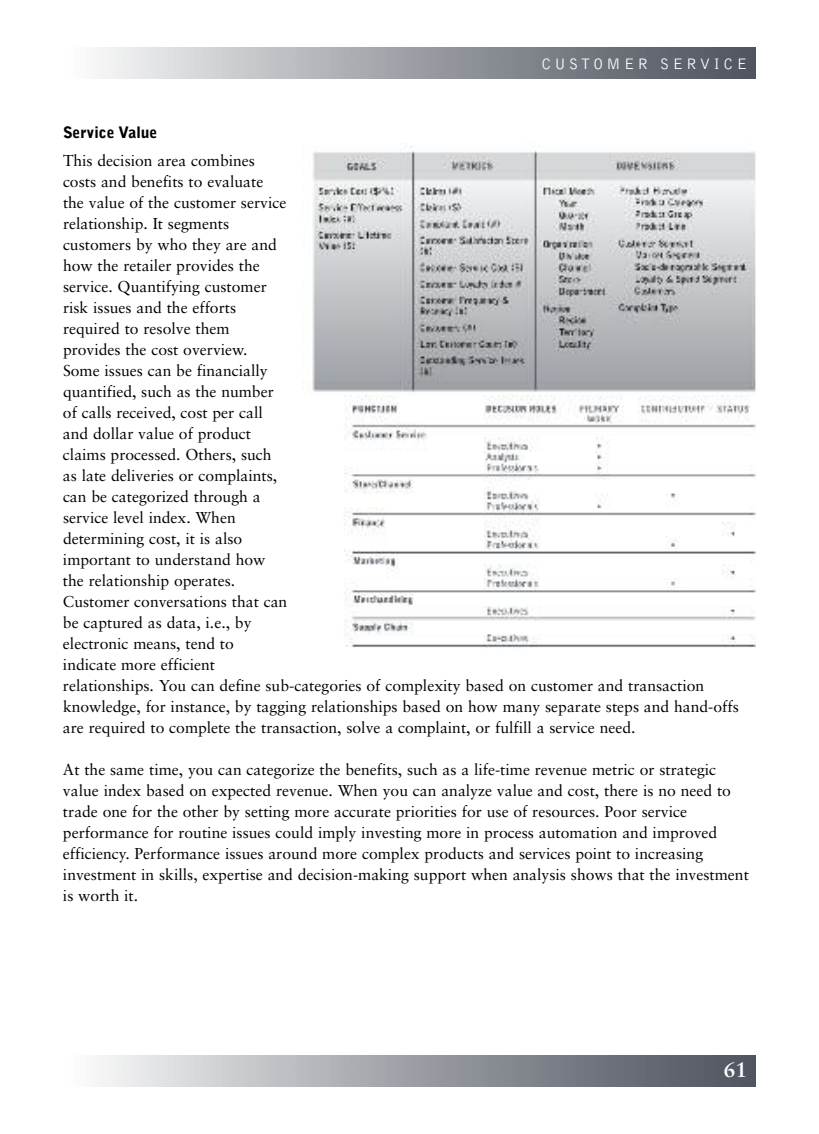
<style>
.page{position:relative;width:819px;height:1134px;background:#fff}
.page>*{position:absolute;margin:0;border:0;box-sizing:border-box;transform-origin:0 0}
.t1{font:700 21px "Sabon";color:#fff}
.t2{font:15.75px/21px "Sabon";color:#000}
.t3{font:300 15.75px "Bell Gothic";letter-spacing:.22em;color:#fff}
.t4{font:900 15.75px "Bell Gothic";color:#000}
</style>
<div class="page">
<img style="left:99px;top:47px;width:657px;height:32px">
<img style="left:99px;top:1055px;width:657px;height:32px">
<img style="left:302px;top:143px;width:454px;height:505px">
<p class="t3" style="left:541px;top:58px;width:207px">CUSTOMER SERVICE</p>
<p class="t4" style="left:63px;top:126px;width:96px">Service Value</p>
<p class="t2" style="left:63px;top:151px;width:677px">This decision area combines<br>costs and benefits to evaluate<br>the value of the customer service<br>relationship. It segments<br>customers by who they are and<br>how the retailer provides the<br>service. Quantifying customer<br>risk issues and the efforts<br>required to resolve them<br>provides the cost overview.<br>Some issues can be financially<br>quantified, such as the number<br>of calls received, cost per call<br>and dollar value of product<br>claims processed. Others, such<br>as late deliveries or complaints,<br>can be categorized through a<br>service level index. When<br>determining cost, it is also<br>important to understand how<br>the relationship operates.<br>Customer conversations that can<br>be captured as data, i.e., by<br>electronic means, tend to<br>indicate more efficient<br>relationships. You can define sub-categories of complexity based on customer and transaction knowledge, for instance, by tagging relationships based on how many separate steps and hand-offs are required to complete the transaction, solve a complaint, or fulfill a service need.</p>
<p class="t2" style="left:63px;top:760px;width:687px">At the same time, you can categorize the benefits, such as a life-time revenue metric or strategic value index based on expected revenue. When you can analyze value and cost, there is no need to trade one for the other by setting more accurate priorities for use of resources. Poor service performance for routine issues could imply investing more in process automation and improved efficiency. Performance issues around more complex products and services point to increasing investment in skills, expertise and decision-making support when analysis shows that the investment is worth it.</p>
<h1 class="t1" style="left:724px;top:1061px;width:25px">61</h1>
</div>
